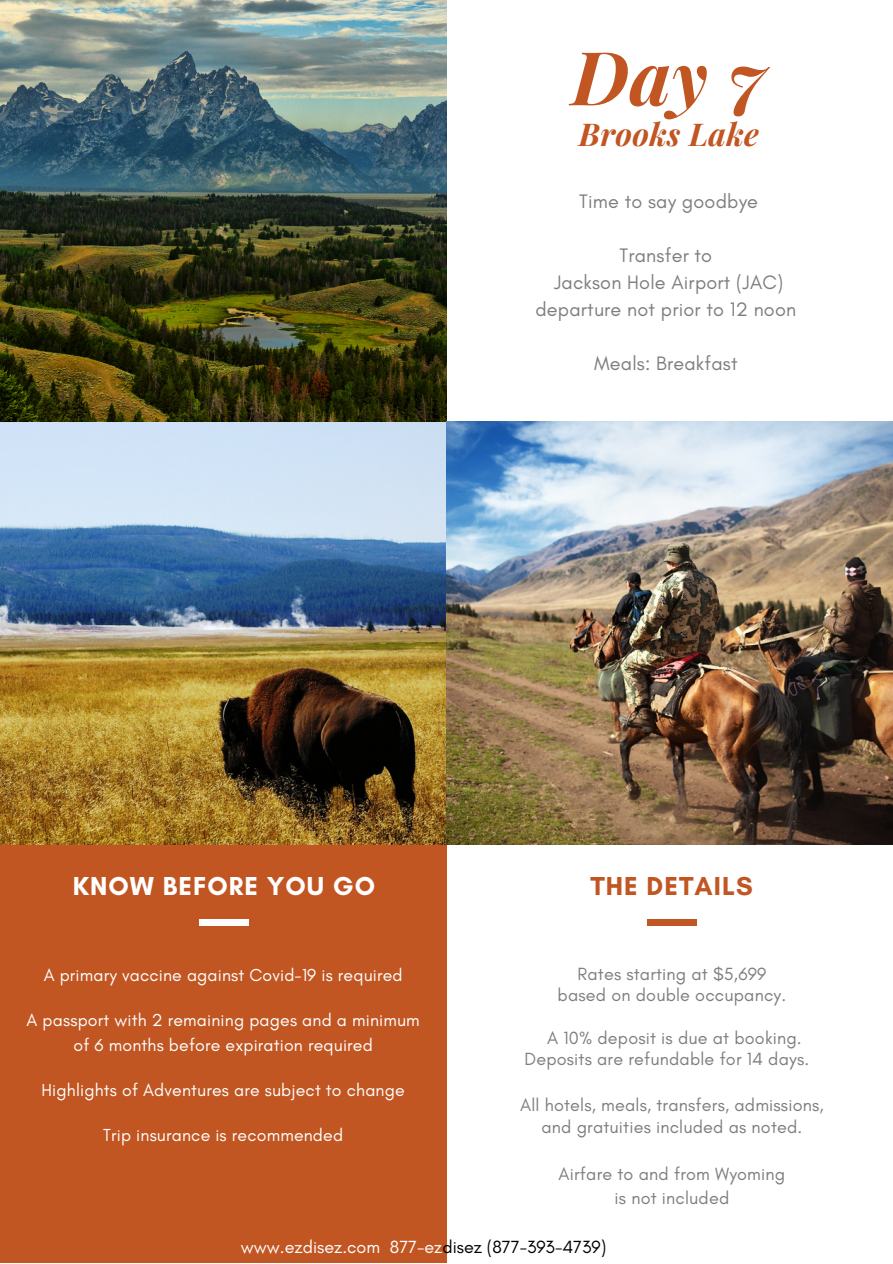
<style>
.page{position:relative;width:893px;height:1264px;background:#fff}
.page>*{position:absolute;margin:0;border:0;box-sizing:border-box;transform-origin:0 0}
.t1{font:italic 700 74.4px "Playfair Display";color:#c15623}
.t2{font:italic 700 31.5px "Playfair Display";letter-spacing:.01em;color:#c15623}
.t3{font:700 26.4px "Glacial Indifference";letter-spacing:.04em;color:#fff}
.t4{font:700 26.4px "Glacial Indifference";letter-spacing:.04em;color:#c15623}
.t5{font:19.8px "Glacial Indifference";letter-spacing:.01em;color:#7e7e7e}
.t6{font:18px "Glacial Indifference";letter-spacing:.01em;color:#7e7e7e}
.t7{font:18px "Glacial Indifference";color:#fff}
.t8{font:17.7px/24.8px "Glacial Indifference";letter-spacing:.01em;color:#fff;text-align:center}
.s1{color:#000}
</style>
<div class="page">
<img style="left:0;top:0;width:446px;height:845px">
<img style="left:446px;top:421px;width:446px;height:423px">
<div style="left:0;top:845px;width:446px;height:417px;background:#c15623"></div>
<div style="left:647px;top:919px;width:49px;height:7px;background:#c15623"></div>
<div style="left:199px;top:919px;width:50px;height:7px;background:#fff"></div>
<p class="t1" style="left:571px;top:25px;width:196px">Day 7</p>
<p class="t2" style="left:578px;top:112px;width:181px">Brooks Lake</p>
<p class="t5" style="left:579px;top:189px;width:180px">Time to say goodbye</p>
<p class="t5" style="left:619px;top:243px;width:94px">Transfer to</p>
<p class="t5" style="left:554px;top:270px;width:230px">Jackson Hole Airport (JAC)</p>
<p class="t5" style="left:535px;top:297px;width:262px">departure not prior to 12 noon</p>
<p class="t5" style="left:594px;top:351px;width:145px">Meals: Breakfast</p>
<p class="t3" style="left:73px;top:869px;width:304px">KNOW BEFORE YOU GO</p>
<p class="t8" style="left:44px;top:962px;width:360px">A primary vaccine against Covid-19 is required</p>
<p class="t8" style="left:27px;top:1007px;width:394px">A passport with 2 remaining pages and a minimum of 6 months before expiration required</p>
<p class="t8" style="left:42px;top:1076px;width:365px">Highlights of Adventures are subject to change</p>
<p class="t8" style="left:103px;top:1121px;width:241px">Trip insurance is recommended</p>
<p class="t4" style="left:590px;top:869px;width:164px">THE DETAILS</p>
<p class="t6" style="left:577px;top:962px;width:190px">Rates starting at $5,699</p>
<p class="t6" style="left:557px;top:983px;width:230px">based on double occupancy.</p>
<p class="t6" style="left:547px;top:1026px;width:256px">A 10% deposit is due at booking.</p>
<p class="t6" style="left:524px;top:1047px;width:286px">Deposits are refundable for 14 days.</p>
<p class="t6" style="left:520px;top:1093px;width:305px">All hotels, meals, transfers, admissions,</p>
<p class="t6" style="left:541px;top:1115px;width:262px">and gratuities included as noted.</p>
<p class="t6" style="left:558px;top:1162px;width:228px">Airfare to and from Wyoming</p>
<p class="t6" style="left:614px;top:1187px;width:116px">is not included</p>
<p class="t7" style="left:241px;top:1235px;width:367px">www.ezdisez.com 877-ez<span class="s1">disez (877-393-4739)</span></p>
</div>
